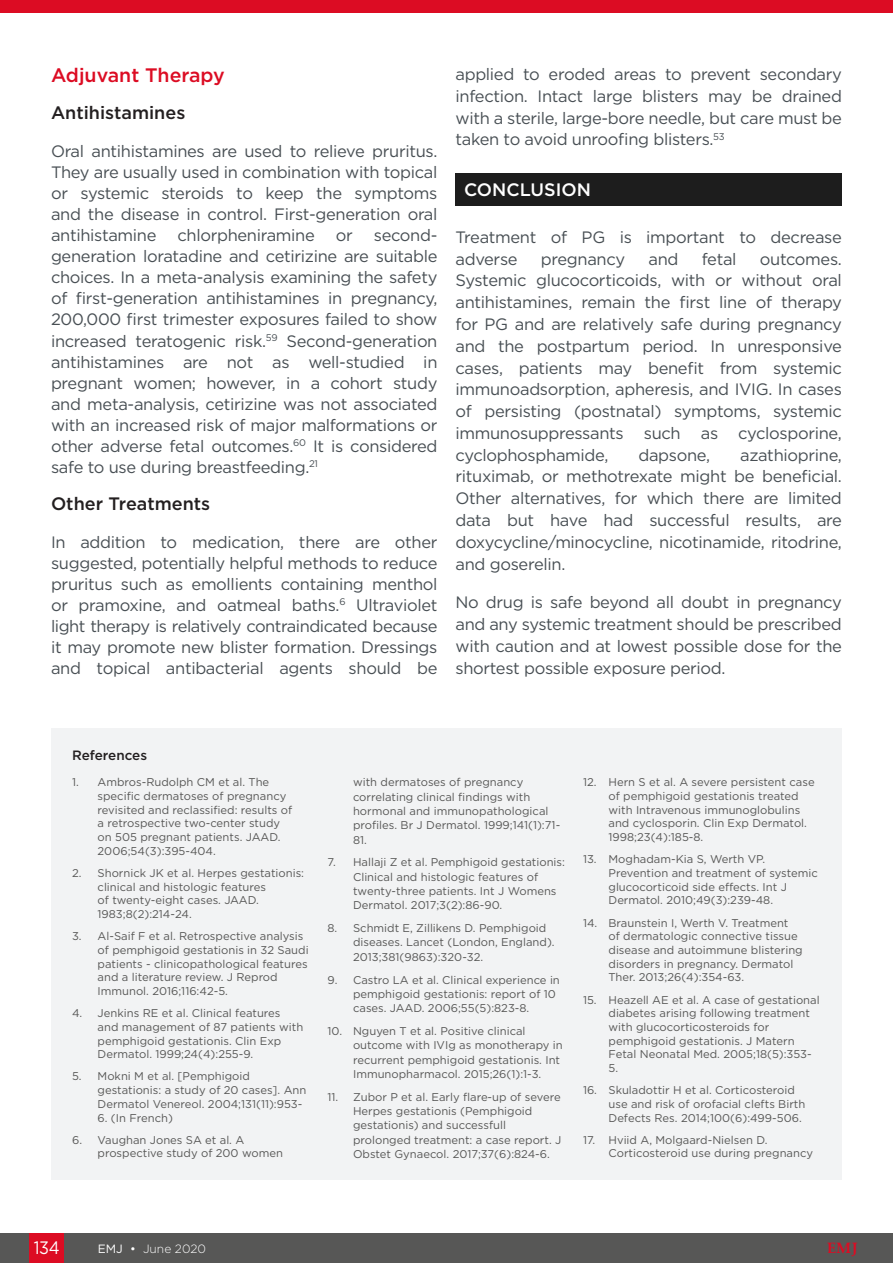
<style>
.page{position:relative;width:893px;height:1263px;background:#fff}
.page>*{position:absolute;margin:0;border:0;box-sizing:border-box;transform-origin:0 0}
.H2__Heading_2{font:500 19.5px "Gotham";color:#dc0c23}
.H3__Heading_3{font:500 18px "Gotham";color:#231f20}
.H1__Heading_1{font:500 18px "Gotham";color:#fff}
.t1{font:18px "Gotham";color:#fff;scale:.9 1}
.Body_Text{font:16.5px/21px "Gotham";letter-spacing:-.02em;color:#484f54;text-align:justify}
.t2{font:700 15px "Palatino Linotype";color:#dc0c23}
.t3{font:500 13.5px "Gotham";color:#231f20}
.t4{font:300 12px "Gotham";color:#fff}
.t5{font:11.25px/13.6px "Gotham";color:#575756}
.s1{font-weight:400}
</style>
<div class="page">
<div style="left:0;top:1233px;width:893px;height:30px;background:#575756"></div>
<div style="left:30px;top:1233px;width:34px;height:30px;background:#dc0c23"></div>
<div style="left:0;top:0;width:893px;height:13px;background:#dc0c23"></div>
<div style="left:455px;top:173px;width:387px;height:33px;background:#1d1d1d"></div>
<div style="left:51px;top:728px;width:791px;height:451px;background:#f2f3f4"></div>
<p class="H2__Heading_2" style="left:51px;top:63px;width:175px">Adjuvant Therapy</p>
<p class="H3__Heading_3" style="left:51px;top:101px;width:136px">Antihistamines</p>
<p class="Body_Text" style="left:51px;top:140px;width:388px">Oral antihistamines are used to relieve pruritus.<br>They are usually used in combination with topical or systemic steroids to keep the symptoms and the disease in control. First-generation oral antihistamine</p>
<p class="Body_Text" style="left:51px;top:225px;width:388px;text-indent:323px">second&shy;generation loratadine and cetirizine are suitable choices. In a meta-analysis examining the safety of first-generation antihistamines in pregnancy, 200,000 first trimester exposures failed to show increased teratogenic risk.<sup>59</sup> Second-generation antihistamines are not as well-studied in pregnant women; however, in a cohort study and meta-analysis, cetirizine was not associated with an increased risk of major malformations or other adverse fetal outcomes.<sup>60</sup> It is considered safe to use during breastfeeding.<sup>21</sup></p>
<p class="H3__Heading_3" style="left:51px;top:491px;width:161px">Other Treatments</p>
<p class="Body_Text" style="left:51px;top:531px;width:388px">In addition to medication, there are other suggested, potentially helpful methods to reduce pruritus such as emollients containing menthol or pramoxine, and oatmeal baths.<sup>6</sup> Ultraviolet light therapy is relatively contraindicated because it may promote new blister formation. Dressings and topical antibacterial agents should be</p>
<p class="Body_Text" style="left:177px;top:225px;width:139px">chlorpheniramine</p>
<p class="Body_Text" style="left:336px;top:225px;width:19px">or</p>
<p class="Body_Text" style="left:455px;top:63px;width:388px;line-height:21.8px">applied to eroded areas to prevent secondary infection. Intact large blisters may be drained with a sterile, large-bore needle, but care must be taken to avoid unroofing blisters.<sup>53</sup></p>
<p class="H1__Heading_1" style="left:464px;top:177px;width:128px">CONCLUSION</p>
<p class="Body_Text" style="left:455px;top:226px;width:388px;line-height:21.8px">Treatment of PG is important to decrease adverse</p>
<p class="Body_Text" style="left:541px;top:248px;width:86px">pregnancy</p>
<p class="Body_Text" style="left:648px;top:248px;width:32px">and</p>
<p class="Body_Text" style="left:702px;top:248px;width:36px">fetal</p>
<p class="Body_Text" style="left:455px;top:248px;width:388px;line-height:21.8px;text-indent:304px">outcomes.<br>Systemic glucocorticoids, with or without oral antihistamines, remain the first line of therapy for PG and are relatively safe during pregnancy and the postpartum period. In unresponsive cases, patients may benefit from systemic immunoadsorption, apheresis, and IVIG. In cases of persisting (postnatal) symptoms, systemic immunosuppressants such as cyclosporine, cyclophosphamide,</p>
<p class="Body_Text" style="left:455px;top:444px;width:388px;line-height:21.8px;text-indent:285px">azathioprine, rituximab, or methotrexate might be beneficial.<br>Other alternatives, for which there are limited data but have had successful results, are doxycycline/minocycline, nicotinamide, ritodrine, and goserelin.</p>
<p class="Body_Text" style="left:455px;top:591px;width:388px;line-height:21.8px">No drug is safe beyond all doubt in pregnancy and any systemic treatment should be prescribed with caution and at lowest possible dose for the shortest possible exposure period.</p>
<p class="Body_Text" style="left:638px;top:444px;width:73px">dapsone,</p>
<p class="t3" style="left:72px;top:746px;width:77px">References</p>
<p class="t5" style="left:98px;top:775px;width:196px;text-indent:-26px">1. Ambros-Rudolph CM et al. The specific dermatoses of pregnancy revisited and reclassified: results of a retrospective two-center study on 505 pregnant patients. JAAD.<br>2006;54(3):395-404.</p>
<p class="t5" style="left:98px;top:866px;width:208px;text-indent:-26px">2. Shornick JK et al. Herpes gestationis: clinical and histologic features<br>of twenty-eight cases. JAAD.<br>1983;8(2):214-24.</p>
<p class="t5" style="left:98px;top:929px;width:213px;text-indent:-26px">3. Al-Saif F et al. Retrospective analysis of pemphigoid gestationis in 32 Saudi patients - clinicopathological features and a literature review. J Reprod Immunol. 2016;116:42-5.</p>
<p class="t5" style="left:98px;top:1006px;width:207px;text-indent:-26px">4. Jenkins RE et al. Clinical features and management of 87 patients with pemphigoid gestationis. Clin Exp Dermatol. 1999;24(4):255-9.</p>
<p class="t5" style="left:98px;top:1069px;width:210px;text-indent:-26px">5. Mokni M et al. [Pemphigoid gestationis: a study of 20 cases]. Ann<br>Dermatol Venereol. 2004;131(11):953-</p>
<p class="t5" style="left:98px;top:1110px;width:77px">6. (In French)</p>
<p class="t5" style="left:98px;top:1133px;width:187px;text-indent:-26px">6. Vaughan Jones SA et al. A prospective study of 200 women</p>
<p class="t5" style="left:353px;top:775px;width:209px;line-height:14.2px">with dermatoses of pregnancy correlating clinical findings with hormonal and immunopathological profiles. Br J Dermatol. 1999;141(1):71-<br>81.</p>
<p class="t5" style="left:353px;top:855px;width:213px;line-height:14.2px;text-indent:-26px">7. Hallaji Z et al. Pemphigoid gestationis:<br>Clinical and histologic features of twenty-three patients. Int J Womens Dermatol. 2017;3(2):86-90.</p>
<p class="t5" style="left:353px;top:921px;width:203px;line-height:14.2px;text-indent:-26px">8. Schmidt E, Zillikens D. Pemphigoid diseases. Lancet (London, England).<br>2013;381(9863):320-32.</p>
<p class="t5" style="left:353px;top:972px;width:208px;line-height:14.2px;text-indent:-26px">9. Castro LA et al. Clinical experience in pemphigoid gestationis: report of 10 cases. JAAD. 2006;55(5):823-8.</p>
<p class="t5" style="left:353px;top:1024px;width:211px;line-height:14.2px;text-indent:-26px">10. Nguyen T et al. Positive clinical outcome with IVIg as monotherapy in recurrent pemphigoid gestationis. Int Immunopharmacol. 2015;26(1):1-3.</p>
<p class="t5" style="left:353px;top:1089px;width:210px;line-height:14.2px;text-indent:-26px">11. Zubor P et al. Early flare-up of severe Herpes gestationis (Pemphigoid gestationis) and successfull prolonged treatment: a case report. J Obstet Gynaecol. 2017;37(6):824-6.</p>
<p class="t5" style="left:608px;top:775px;width:208px;text-indent:-26px">12. Hern S et al. A severe persistent case of pemphigoid gestationis treated with Intravenous immunoglobulins and cyclosporin. Clin Exp Dermatol.<br>1998;23(4):185-8.</p>
<p class="t5" style="left:608px;top:852px;width:211px;text-indent:-26px">13. Moghadam-Kia S, Werth VP.<br>Prevention and treatment of systemic glucocorticoid side effects. Int J Dermatol. 2010;49(3):239-48.</p>
<p class="t5" style="left:608px;top:915px;width:196px;text-indent:-26px">14. Braunstein I, Werth V. Treatment<br>of dermatologic connective tissue disease and autoimmune blistering disorders in pregnancy. Dermatol Ther. 2013;26(4):354-63.</p>
<p class="t5" style="left:608px;top:992px;width:213px;text-indent:-26px">15. Heazell AE et al. A case of gestational diabetes arising following treatment with glucocorticosteroids for pemphigoid gestationis. J Matern<br>Fetal Neonatal Med. 2005;18(5):353-<br>5.</p>
<p class="t5" style="left:608px;top:1083px;width:198px;text-indent:-26px">16. Skuladottir H et al. Corticosteroid use and risk of orofacial clefts Birth<br>Defects Res. 2014;100(6):499-506.</p>
<p class="t5" style="left:608px;top:1133px;width:206px;text-indent:-26px">17. Hviid A, Molgaard-Nielsen D.<br>Corticosteroid use during pregnancy</p>
<h2 class="t1" style="left:34px;top:1236px;width:30px">134</h2>
<p class="t4" style="left:98px;top:1241px;width:110px"><span class="s1">EMJ •</span> June 2020</p>
<h3 class="t2" style="left:827px;top:1238px;width:32px">EMJ</h3>
</div>
